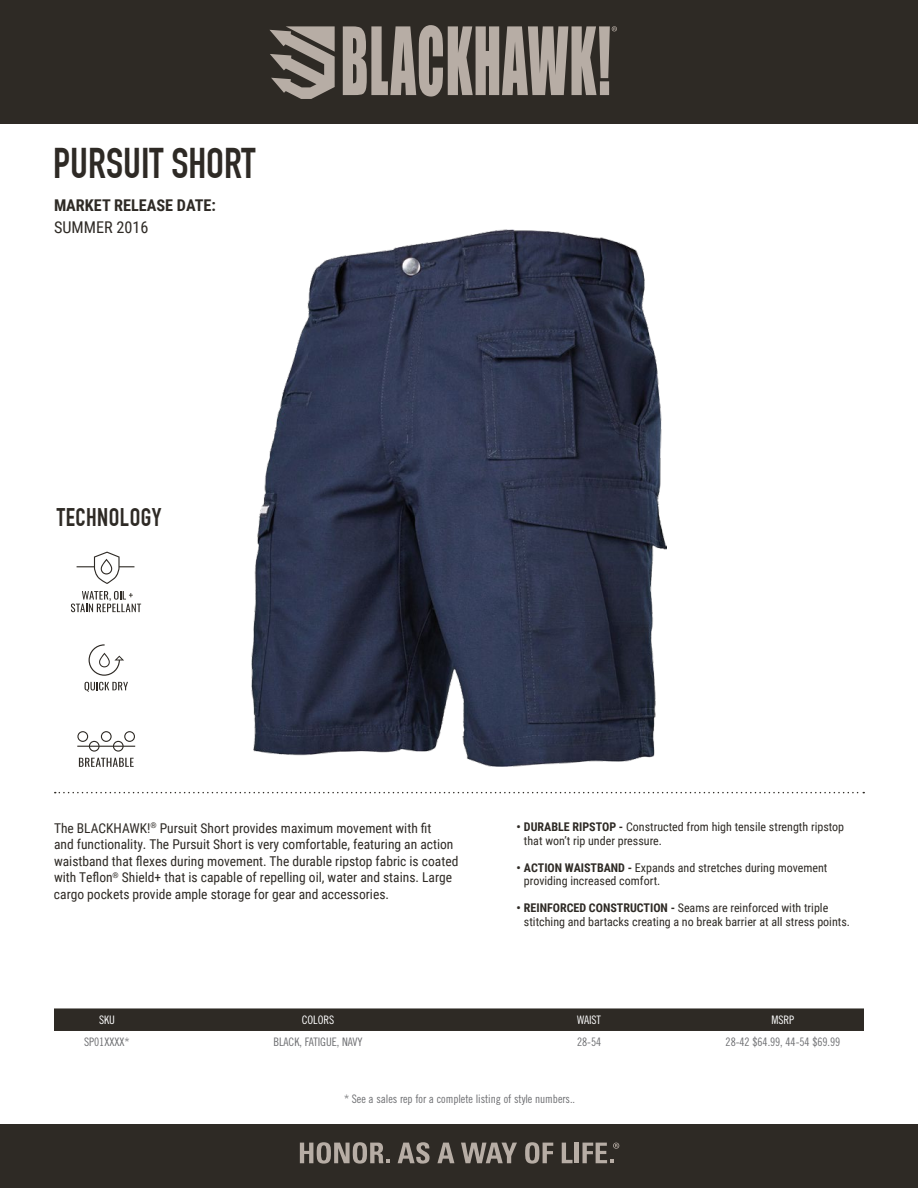
<style>
.page{position:relative;width:918px;height:1188px;background:#fff}
.page>*{position:absolute;margin:0;border:0;box-sizing:border-box;transform-origin:0 0}
.t1{font:700 42px "DIN Condensed";color:#2e2a25}
.t2{font:700 24.9px "DIN Condensed";letter-spacing:.02em;color:#2e2a25}
.t3{font:700 16.2px "Roboto Condensed";color:#2e2a25}
.t4{font:16.2px "Roboto Condensed";color:#2e2a25}
.t5{font:13.5px/16.5px "Roboto Condensed";color:#2e2a25}
.t6{font:12px/13.5px "Roboto Condensed";color:#2e2a25}
.t7{font:11.7px "Trade Gothic Cond Eighteen";letter-spacing:-.005em;color:#6d6e71}
.t8{font:11.7px "Trade Gothic Cond Eighteen";letter-spacing:-.01em;color:#fff}
.s1{font-weight:700}
</style>
<div class="page">
<div style="left:0;top:0;width:918px;height:123px;background:#2e2a25"></div>
<svg style="left:343px;top:25px;width:274px;height:72px"></svg>
<svg style="left:269px;top:26px;width:66px;height:73px"></svg>
<svg style="left:55px;top:792px;width:809px;height:1px"></svg>
<div style="left:0;top:1124px;width:918px;height:64px;background:#2e2a25"></div>
<svg style="left:300px;top:1142px;width:90px;height:22px"></svg>
<svg style="left:398px;top:1142px;width:32px;height:22px"></svg>
<svg style="left:437px;top:1143px;width:17px;height:20px"></svg>
<svg style="left:461px;top:1143px;width:56px;height:20px"></svg>
<svg style="left:525px;top:1142px;width:28px;height:22px"></svg>
<svg style="left:562px;top:1143px;width:11px;height:20px"></svg>
<hr style="left:575px;top:1143px;width:4px;height:20px;background:#b7ada5">
<svg style="left:583px;top:1143px;width:36px;height:20px"></svg>
<div style="left:54px;top:1008px;width:810px;height:23px;background:#2e2a25"></div>
<img style="left:251px;top:229px;width:416px;height:538px">
<svg style="left:79px;top:758px;width:55px;height:9px"></svg>
<svg style="left:77px;top:731px;width:58px;height:21px"></svg>
<svg style="left:85px;top:682px;width:43px;height:10px"></svg>
<svg style="left:89px;top:644px;width:35px;height:32px"></svg>
<svg style="left:77px;top:552px;width:57px;height:32px"></svg>
<svg style="left:71px;top:591px;width:70px;height:21px"></svg>
<h1 class="t1" style="left:53px;top:138px;width:204px">PURSUIT SHORT</h1>
<p class="t3" style="left:54px;top:194px;width:164px">MARKET RELEASE DATE:</p>
<p class="t4" style="left:54px;top:216px;width:96px">SUMMER 2016</p>
<h2 class="t2" style="left:57px;top:502px;width:106px">TECHNOLOGY</h2>
<p class="t5" style="left:54px;top:819px;width:406px">The BLACKHAWK!<sup>®</sup> Pursuit Short provides maximum movement with fit<br>and functionality. The Pursuit Short is very comfortable, featuring an action waistband that flexes during movement. The durable ripstop fabric is coated with Teflon<sup>®</sup> Shield+ that is capable of repelling oil, water and stains. Large cargo pockets provide ample storage for gear and accessories.</p>
<p class="t6" style="left:524px;top:820px;width:322px;text-indent:-8px"><span class="s1">• DURABLE RIPSTOP -</span> Constructed from high tensile strength ripstop that won’t rip under pressure.</p>
<p class="t6" style="left:524px;top:860px;width:305px;text-indent:-8px"><span class="s1">• ACTION WAISTBAND -</span> Expands and stretches during movement providing increased comfort.</p>
<p class="t6" style="left:524px;top:901px;width:328px;text-indent:-8px"><span class="s1">• REINFORCED CONSTRUCTION -</span> Seams are reinforced with triple stitching and bartacks creating a no break barrier at all stress points.</p>
<p class="t8" style="left:99px;top:1013px;width:17px">SKU</p>
<p class="t8" style="left:302px;top:1013px;width:34px">COLORS</p>
<p class="t8" style="left:577px;top:1013px;width:25px">WAIST</p>
<p class="t8" style="left:772px;top:1013px;width:24px">MSRP</p>
<p class="t7" style="left:84px;top:1035px;width:47px">SP01XXXX*</p>
<p class="t7" style="left:273px;top:1035px;width:91px">BLACK, FATIGUE, NAVY</p>
<p class="t7" style="left:577px;top:1035px;width:26px">28-54</p>
<p class="t7" style="left:726px;top:1035px;width:116px">28-42 $64.99, 44-54 $69.99</p>
<p class="t7" style="left:344px;top:1092px;width:233px">* See a sales rep for a complete listing of style numbers..</p>
</div>
